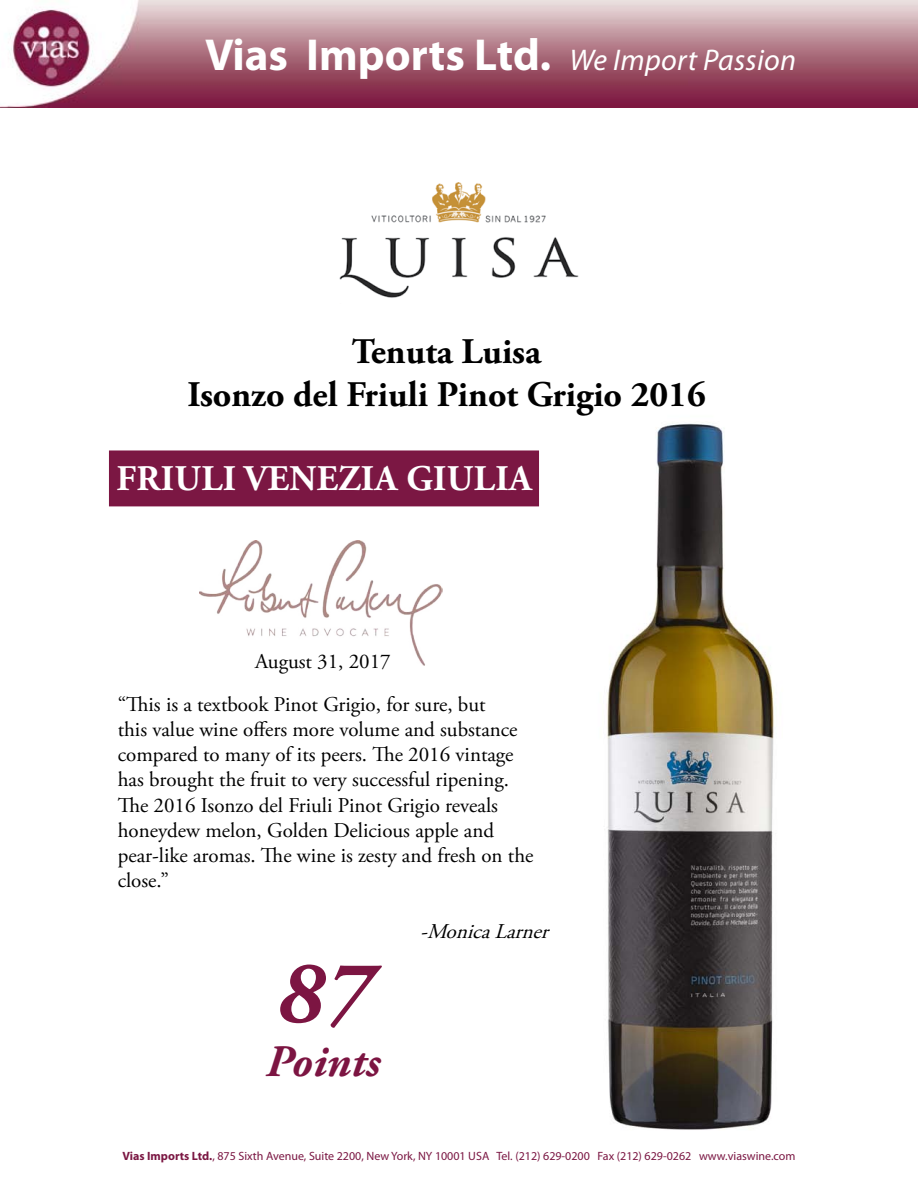
<style>
.page{position:relative;width:918px;height:1188px;background:#fff}
.page>*{position:absolute;margin:0;border:0;box-sizing:border-box;transform-origin:0 0}
.t1{font:italic 700 90px "Adobe Garamond Pro";color:#7c1542}
.t2{font:700 45px "Myriad Pro";color:#fff}
.t3{font:italic 700 45px "Adobe Garamond Pro";color:#7c1542}
.t4{font:700 36px/43.2px "Adobe Garamond Pro";color:#000;text-align:center}
.t5{font:700 36px "Adobe Garamond Pro";letter-spacing:.01em;color:#fff}
.t6{font:21px/25.2px "Adobe Garamond Pro";color:#000}
.t7{font:italic 21px "Adobe Garamond Pro";color:#000}
.t8{font:12px "Myriad Pro";color:#7b1743}
.s1{font-weight:400;font-style:italic;font-size:30px}
.s2{font-weight:700}
</style>
<div class="page">
<img style="left:607px;top:423px;width:167px;height:707px">
<img style="left:687px;top:0;width:231px;height:108px">
<img style="left:0;top:0;width:687px;height:108px">
<div style="left:109px;top:450px;width:430px;height:56px;background:#7b1743;border:2px solid #7c1542"></div>
<img style="left:200px;top:540px;width:242px;height:126px">
<img style="left:339px;top:182px;width:240px;height:116px">
<h2 class="t2" style="left:205px;top:25px;width:593px">Vias Imports Ltd. <span class="s1">We Import Passion</span></h2>
<h3 class="t4" style="left:187px;top:331px;width:520px">Tenuta Luisa<br>Isonzo del Friuli Pinot Grigio 2016</h3>
<h3 class="t5" style="left:116px;top:457px;width:417px">FRIULI VENEZIA GIULIA</h3>
<p class="t6" style="left:118px;top:641px;width:369px;line-height:42.5px;text-indent:138px">August 31, 2017<br>“This is a textbook Pinot Grigio, for sure, but</p>
<p class="t6" style="left:118px;top:717px;width:417px">this value wine offers more volume and substance compared to many of its peers. The 2016 vintage has brought the fruit to very successful ripening.<br>The 2016 Isonzo del Friuli Pinot Grigio reveals honeydew melon, Golden Delicious apple and pear-like aromas. The wine is zesty and fresh on the close.”</p>
<p class="t7" style="left:420px;top:918px;width:137px">-MonicaLarner</p>
<h1 class="t1" style="left:276px;top:942px;width:95px">87</h1>
<h2 class="t3" style="left:266px;top:1036px;width:116px">Points</h2>
<p class="t8" style="left:123px;top:1149px;width:674px"><span class="s2">Vias Imports Ltd.</span>, 875 Sixth Avenue, Suite 2200, New York, NY 10001 USA Tel. (212) 629-0200 Fax (212) 629-0262 www.viaswine.com</p>
</div>
